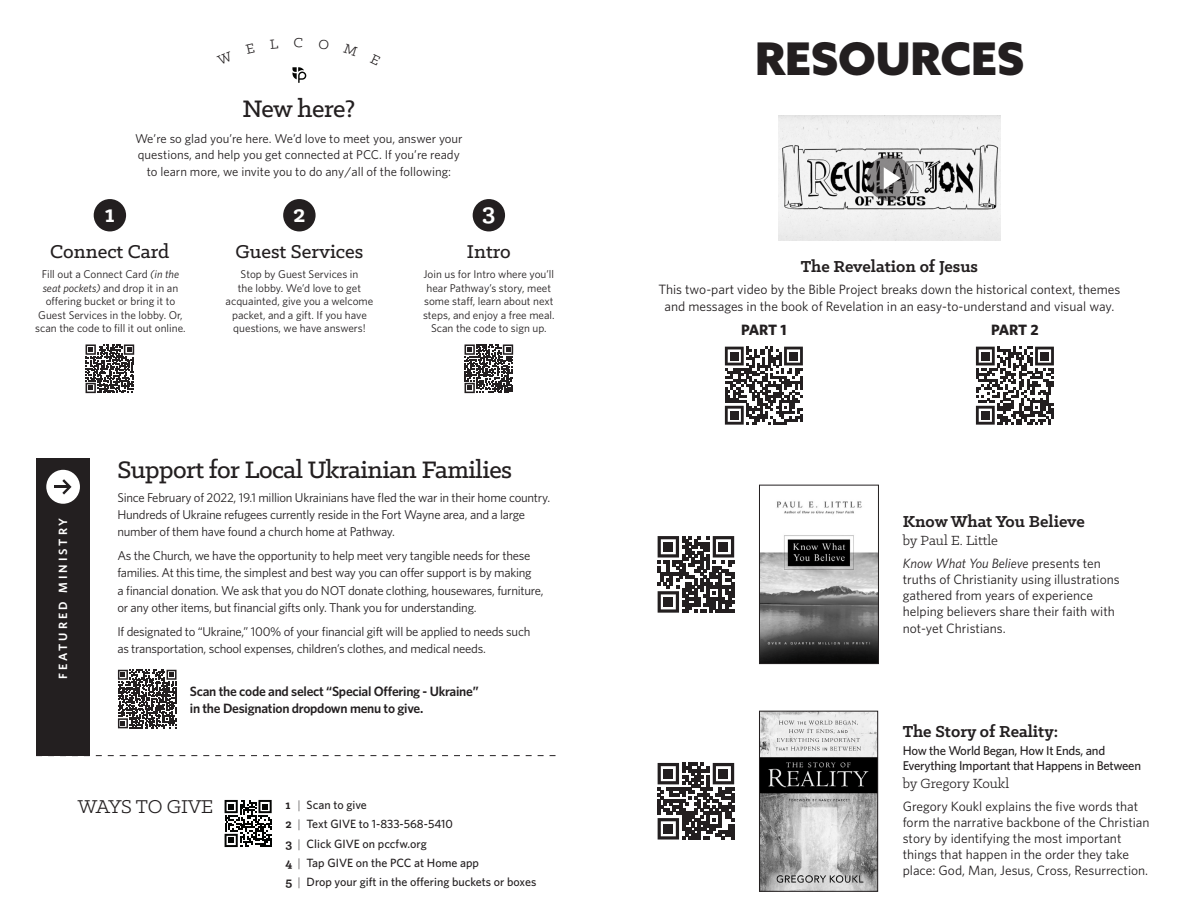
<style>
.page{position:relative;width:1188px;height:918px;background:#fff}
.page>*{position:absolute;margin:0;border:0;box-sizing:border-box;transform-origin:0 0}
.t1{font:900 45px "Azo Sans";color:#231f20}
.t2{font:500 27px "Klinic Slab";letter-spacing:-.02em;color:#231f20}
.t3{font:700 26.4px "Klinic Slab";color:#fff}
.t4{font:500 21px "Klinic Slab";color:#231f20}
.t5{font:21px "Klinic Slab";letter-spacing:-.01em;color:#231f20}
.t6{font:700 18px "Klinic Slab";color:#231f20}
.t7{font:15px "Klinic Slab";color:#231f20}
.t8{font:700 15px "Whitney";letter-spacing:-.02em;color:#231f20}
.t9{font:13.5px/16.2px "Whitney";color:#231f20}
.t10{font:600 13.5px/16.5px "Whitney";letter-spacing:-.02em;color:#231f20}
.t11{font:12.75px/17.2px "Whitney";letter-spacing:-.02em;color:#231f20}
.t12{font:12.75px/16.5px "Whitney";color:#231f20;text-align:center}
.t13{font:500 12.75px/15px "Whitney";letter-spacing:-.02em;color:#231f20}
.Date{font:500 12px "Whitney";color:#231f20}
.t14{font:600 12px "Whitney";letter-spacing:.25em;color:#fff}
.t15{font:11.25px/13.5px "Whitney";color:#231f20;text-align:center}
.s1{font-style:italic}
.s2{font-family:"Klinic Slab";font-weight:700;font-size:13.5px}
.s3{font-weight:300}
</style>
<div class="page">
<svg style="left:225px;top:800px;width:47px;height:47px"></svg>
<div style="left:94px;top:199px;width:32px;height:32px;background:#231f20;border-radius:50%"></div>
<div style="left:283px;top:199px;width:33px;height:32px;background:#231f20;border-radius:50%"></div>
<div style="left:473px;top:199px;width:32px;height:32px;background:#231f20;border-radius:50%"></div>
<svg style="left:464px;top:344px;width:50px;height:50px"></svg>
<svg style="left:465px;top:344px;width:48px;height:49px"></svg>
<svg style="left:85px;top:344px;width:50px;height:50px"></svg>
<svg style="left:86px;top:344px;width:48px;height:49px"></svg>
<svg style="left:292px;top:67px;width:14px;height:16px"></svg>
<div style="left:36px;top:458px;width:54px;height:298px;background:#231f20"></div>
<div style="left:46px;top:470px;width:34px;height:34px;background:#fff;border-radius:50%"></div>
<svg style="left:55px;top:479px;width:17px;height:16px"></svg>
<svg style="left:95px;top:755px;width:461px;height:1px"></svg>
<svg style="left:117px;top:669px;width:60px;height:60px"></svg>
<svg style="left:118px;top:670px;width:59px;height:58px"></svg>
<img style="left:761px;top:713px;width:115px;height:177px">
<div style="left:759px;top:711px;width:119px;height:181px;border:1px solid #231f20"></div>
<svg style="left:658px;top:763px;width:76px;height:77px"></svg>
<div style="left:664px;top:769px;width:9px;height:9px;background:#231f20"></div>
<div style="left:719px;top:769px;width:9px;height:9px;background:#231f20"></div>
<div style="left:664px;top:824px;width:9px;height:9px;background:#231f20"></div>
<svg style="left:658px;top:536px;width:76px;height:77px"></svg>
<div style="left:664px;top:542px;width:9px;height:9px;background:#231f20"></div>
<div style="left:719px;top:542px;width:9px;height:9px;background:#231f20"></div>
<div style="left:664px;top:597px;width:9px;height:10px;background:#231f20"></div>
<svg style="left:725px;top:347px;width:78px;height:78px"></svg>
<div style="left:730px;top:352px;width:8px;height:8px;background:#231f20"></div>
<div style="left:789px;top:352px;width:9px;height:8px;background:#231f20"></div>
<div style="left:730px;top:411px;width:8px;height:8px;background:#231f20"></div>
<svg style="left:976px;top:347px;width:78px;height:78px"></svg>
<div style="left:981px;top:352px;width:8px;height:8px;background:#231f20"></div>
<div style="left:1040px;top:352px;width:9px;height:8px;background:#231f20"></div>
<div style="left:981px;top:411px;width:8px;height:8px;background:#231f20"></div>
<img style="left:761px;top:501px;width:116px;height:161px">
<div style="left:759px;top:485px;width:120px;height:179px;border:1px solid #231f20"></div>
<img style="left:779px;top:116px;width:222px;height:125px">
<svg style="left:867px;top:155px;width:46px;height:46px"></svg>
<svg style="left:884px;top:167px;width:17px;height:22px"></svg>
<p class="t2" style="left:243px;top:91px;width:114px">New here?</p>
<p class="t12" style="left:135px;top:130px;width:329px">We’re so glad you’re here. We’d love to meet you, answer your questions, and help you get connected at PCC. If you’re ready to learn more, we invite you to do any/all of the following:</p>
<p class="t3" style="left:105px;top:196px;width:12px">1</p>
<p class="t3" style="left:293px;top:196px;width:14px">2</p>
<p class="t3" style="left:482px;top:195px;width:15px">3</p>
<p class="t4" style="left:50px;top:238px;width:121px">Connect Card</p>
<p class="t4" style="left:235px;top:238px;width:129px">Guest Services</p>
<p class="t4" style="left:467px;top:238px;width:45px">Intro</p>
<p class="t15" style="left:35px;top:267px;width:152px">Fill out a Connect Card <span class="s1">(in the seat pockets)</span> and drop it in an offering bucket or bring it to<br>Guest Services in the lobby. Or, scan the code to fill it out online.</p>
<p class="t15" style="left:226px;top:267px;width:149px">Stop by Guest Services in<br>the lobby. We’d love to get acquainted, give you a welcome packet, and a gift. If you have questions, we have answers!</p>
<p class="t15" style="left:423px;top:267px;width:133px">Join us for Intro where you’ll hear Pathway’s story, meet some staff, learn about next steps, and enjoy a free meal.<br>Scan the code to sign up.</p>
<p class="t14" style="left:55px;top:679px;width:163px;rotate:-90deg">FEATURED MINISTRY</p>
<p class="t2" style="left:117px;top:452px;width:396px">Support for Local Ukrainian Families</p>
<p class="t11" style="left:117px;top:488px;width:434px">Since February of 2022, 19.1 million Ukrainians have fled the war in their home country.<br>Hundreds of Ukraine refugees currently reside in the Fort Wayne area, and a large number of them have found a church home at Pathway.</p>
<p class="t11" style="left:117px;top:547px;width:428px">As the Church, we have the opportunity to help meet very tangible needs for these families. At this time, the simplest and best way you can offer support is by making<br>a financial donation. We ask that you do NOT donate clothing, housewares, furniture, or any other items, but financial gifts only. Thank you for understanding.</p>
<p class="t11" style="left:117px;top:622px;width:415px">If designated to “Ukraine,” 100% of your financial gift will be applied to needs such as transportation, school expenses, children’s clothes, and medical needs.</p>
<p class="t10" style="left:190px;top:683px;width:290px">Scan the code and select “Special Offering - Ukraine” in the Designation dropdown menu to give.</p>
<p class="t5" style="left:78px;top:793px;width:137px">WAYS TO GIVE</p>
<p class="Date" style="left:286px;top:797px;width:83px"><span class="s2">1</span> <span class="s3">|</span> Scan to give</p>
<p class="Date" style="left:286px;top:816px;width:169px"><span class="s2">2</span> <span class="s3">|</span> Text GIVE to 1-833-568-5410</p>
<p class="Date" style="left:286px;top:836px;width:143px"><span class="s2">3</span> <span class="s3">|</span> Click GIVE on pccfw.org</p>
<p class="Date" style="left:286px;top:855px;width:195px"><span class="s2">4</span> <span class="s3">|</span> Tap GIVE on the PCC at Home app</p>
<p class="Date" style="left:286px;top:874px;width:252px"><span class="s2">5</span> <span class="s3">|</span> Drop your gift in the offering buckets or boxes</p>
<p class="t1" style="left:755px;top:29px;width:271px">RESOURCES</p>
<p class="t6" style="left:801px;top:254px;width:179px">The Revelation of Jesus</p>
<p class="t9" style="left:659px;top:281px;width:463px;text-align:center">This two-part video by the Bible Project breaks down the historical context, themes and messages in the book of Revelation in an easy-to-understand and visual way.</p>
<p class="t8" style="left:741px;top:320px;width:47px">PART 1</p>
<p class="t8" style="left:991px;top:320px;width:49px">PART 2</p>
<p class="t6" style="left:903px;top:509px;width:184px">Know What You Believe</p>
<p class="t7" style="left:903px;top:531px;width:97px">by Paul E. Little</p>
<p class="t9" style="left:903px;top:555px;width:218px"><span class="s1">Know What You Believe</span> presents ten truths of Christianity using illustrations gathered from years of experience helping believers share their faith with not-yet Christians.</p>
<p class="t6" style="left:903px;top:720px;width:157px">The Story of Reality:</p>
<p class="t13" style="left:903px;top:742px;width:240px">How the World Began, How It Ends, and<br>Everything Important that Happens in Between</p>
<p class="t7" style="left:903px;top:773px;width:108px">by Gregory Koukl</p>
<p class="t9" style="left:903px;top:797px;width:248px">Gregory Koukl explains the five words that form the narrative backbone of the Christian story by identifying the most important things that happen in the order they take place: God, Man, Jesus, Cross, Resurrection.</p>
</div>
